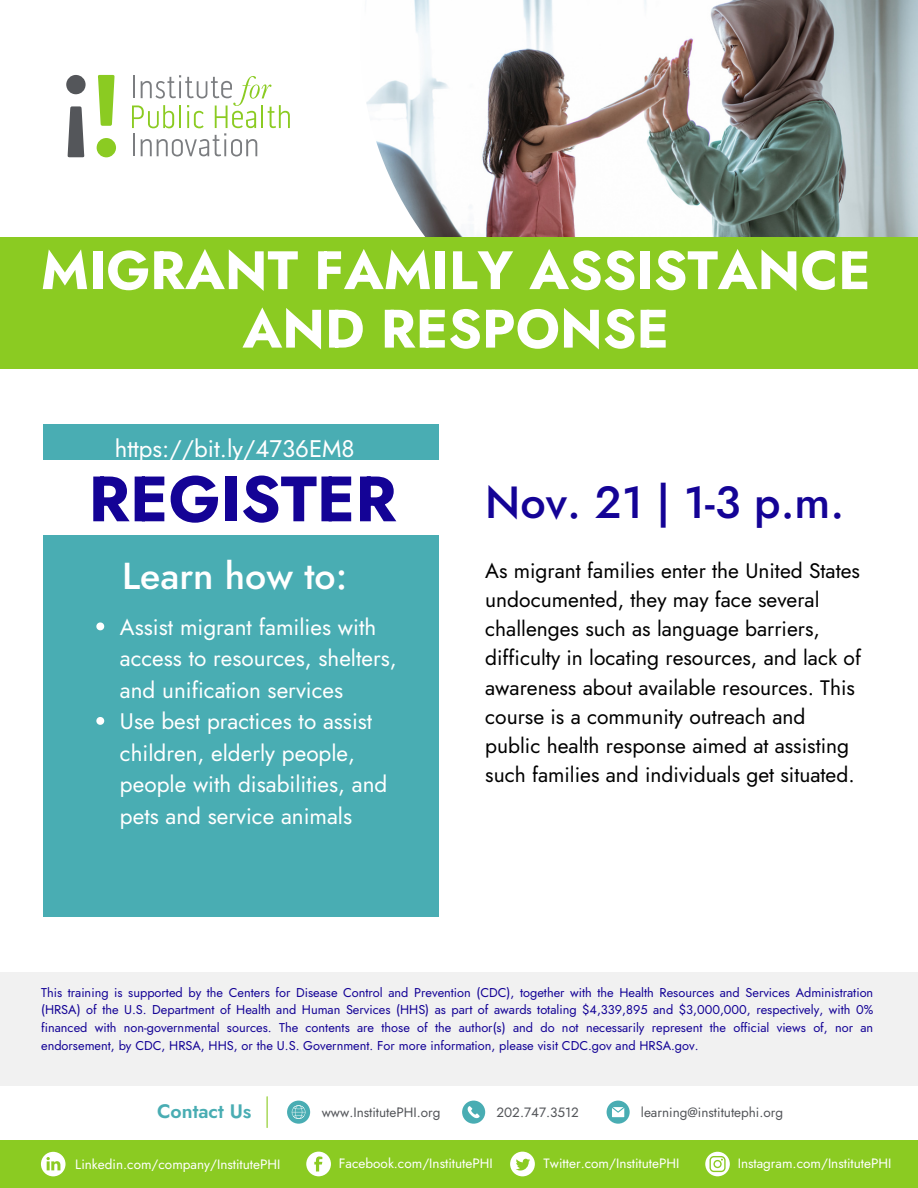
<style>
.page{position:relative;width:918px;height:1188px;background:#fff}
.page>*{position:absolute;margin:0;border:0;box-sizing:border-box;transform-origin:0 0}
.t1{font:700 63.9px "Jost";color:#140396}
.t2{font:700 54px/58.5px "Jost";color:#fff;text-align:center}
.t3{font:500 45px "Jost";color:#140396}
.t4{font:500 37.5px "Jost";color:#fff}
.t5{font:24px "Jost";color:#fff}
.t6{font:22.5px/31.5px "Jost";color:#fff}
.t7{font:21px/29.2px "Jost";color:#000}
.t8{font:600 19.5px "Jost";color:#49adb3}
.t9{font:13.5px "Jost";color:#fff}
.t10{font:13.5px "Jost";color:#54565a}
.t11{font:12.75px/17.7px "Jost";color:#140396;text-align:justify}
</style>
<div class="page">
<div style="left:0;top:1140px;width:918px;height:48px;background:#8bcb22"></div>
<svg style="left:510px;top:1152px;width:25px;height:24px"></svg>
<svg style="left:306px;top:1152px;width:25px;height:24px"></svg>
<svg style="left:41px;top:1152px;width:25px;height:24px"></svg>
<hr style="left:267px;top:1097px;width:1px;height:31px;background:#8bcb22">
<div style="left:287px;top:1101px;width:23px;height:23px;background:#49adb3;border-radius:50%"></div>
<svg style="left:292px;top:1105px;width:13px;height:14px"></svg>
<svg style="left:462px;top:1101px;width:23px;height:23px"></svg>
<div style="left:0;top:972px;width:918px;height:113px;background:#f1f1f1"></div>
<img style="left:477px;top:0;width:441px;height:237px">
<svg style="left:99px;top:0;width:374px;height:237px"></svg>
<svg style="left:66px;top:75px;width:252px;height:97px"></svg>
<svg style="left:705px;top:1152px;width:25px;height:24px"></svg>
<div style="left:0;top:237px;width:918px;height:132px;background:#8bcb22"></div>
<svg style="left:607px;top:1101px;width:23px;height:23px"></svg>
<div style="left:43px;top:424px;width:396px;height:493px;background:#49adb3"></div>
<div style="left:41px;top:460px;width:405px;height:75px;background:#fff"></div>
<svg style="left:96px;top:622px;width:8px;height:8px"></svg>
<svg style="left:96px;top:717px;width:8px;height:8px"></svg>
<p class="t2" style="left:41px;top:241px;width:831px">MIGRANT FAMILY ASSISTANCE<br>AND RESPONSE</p>
<p class="t5" style="left:115px;top:431px;width:241px">https://bit.ly/4736EM8</p>
<p class="t1" style="left:89px;top:453px;width:310px">REGISTER</p>
<p class="t4" style="left:122px;top:549px;width:227px">Learn how to:</p>
<p class="t6" style="left:120px;top:611px;width:278px">Assist migrant families with access to resources, shelters, and unification services</p>
<p class="t6" style="left:120px;top:706px;width:269px">Use best practices to assist children, elderly people, people with disabilities, and pets and service animals</p>
<p class="t3" style="left:485px;top:470px;width:361px">Nov. 21 | 1-3 p.m.</p>
<p class="t7" style="left:485px;top:556px;width:377px">As migrant families enter the United States undocumented, they may face several challenges such as language barriers, difficulty in locating resources, and lack of awareness about available resources. This course is a community outreach and public health response aimed at assisting such families and individuals get situated.</p>
<p class="t11" style="left:41px;top:984px;width:834px">This training is supported by the Centers for Disease Control and Prevention (CDC), together with the Health Resources and Services Administration (HRSA) of the U.S. Department of Health and Human Services (HHS) as part of awards totaling $4,339,895 and $3,000,000, respectively, with 0% financed with non-governmental sources. The contents are those of the author(s) and do not necessarily represent the official views of, nor an endorsement, by CDC, HRSA, HHS, or the U.S. Government. For more information, please visit CDC.gov and HRSA.gov.</p>
<p class="t8" style="left:157px;top:1097px;width:96px">Contact Us</p>
<p class="t10" style="left:322px;top:1102px;width:120px">www.InstitutePHI.org</p>
<p class="t10" style="left:497px;top:1102px;width:84px">202.747.3512</p>
<p class="t10" style="left:641px;top:1102px;width:144px">learning@institutephi.org</p>
<p class="t9" style="left:339px;top:1154px;width:155px">Facebook.com/InstitutePHI</p>
<p class="t9" style="left:75px;top:1154px;width:207px">Linkedin.com/company/InstitutePHI</p>
<p class="t9" style="left:544px;top:1154px;width:137px">Twitter.com/InstitutePHI</p>
<p class="t9" style="left:738px;top:1154px;width:155px">Instagram.com/InstitutePHI</p>
</div>
